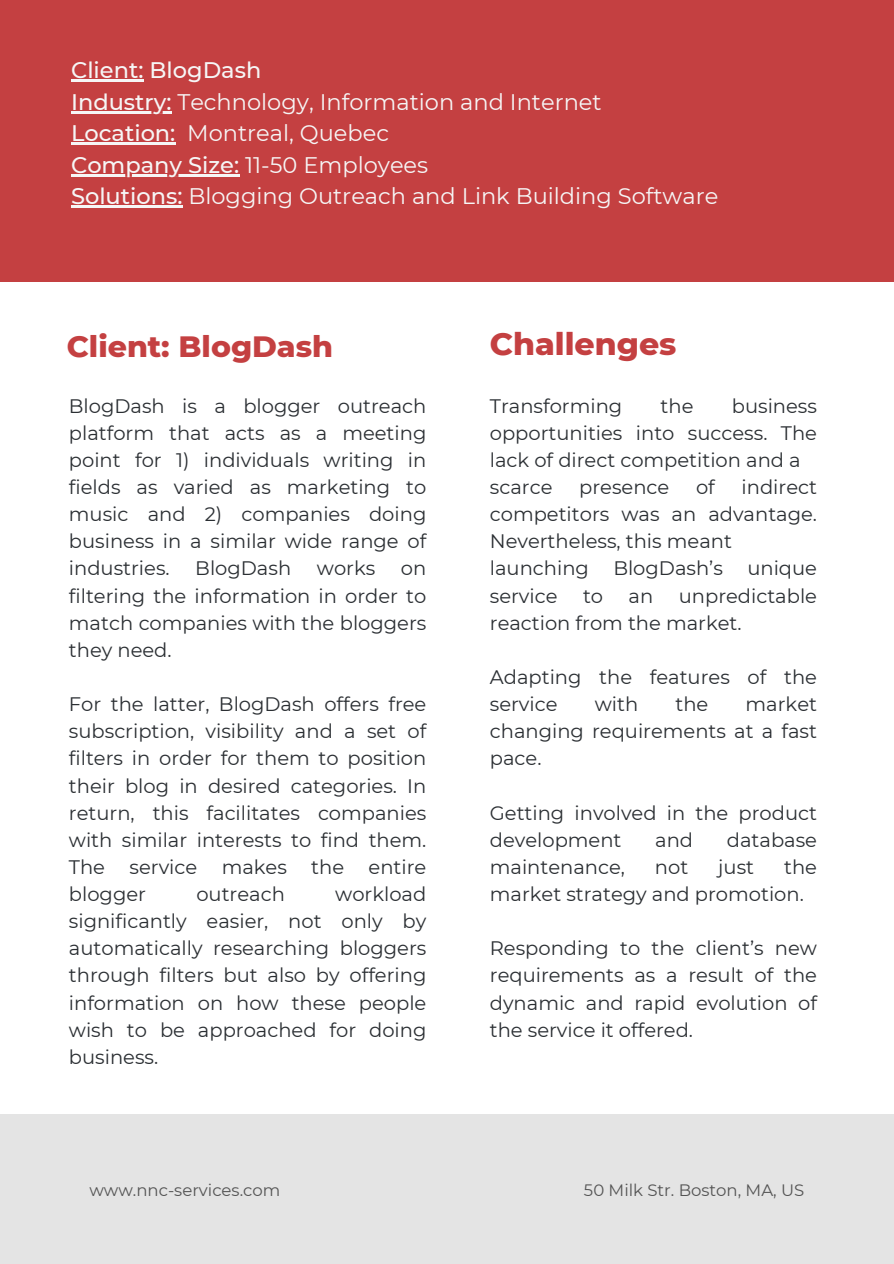
<style>
.page{position:relative;width:894px;height:1264px;background:#fff}
.page>*{position:absolute;margin:0;border:0;box-sizing:border-box;transform-origin:0 0}
.t1{font:800 31.5px "Montserrat";color:#c44041}
.t2{font:800 30px "Montserrat";color:#c44041}
.t3{font:22.5px/31.5px "Montserrat";color:#f6f6f6}
.t4{font:500 22.5px "Montserrat";color:#f6f6f6}
.t5{font:19.5px/27.2px "Montserrat";color:#2b2f33}
.t6{font:16.5px "Montserrat";color:#545454}
.s1{font-weight:500}
</style>
<div class="page">
<div style="left:0;top:0;width:893px;height:282px;background:#c44041"></div>
<div style="left:0;top:1113px;width:893px;height:150px;background:#e4e4e4"></div>
<hr style="left:71px;top:79px;width:72px;height:3px;background:#f6f6f6">
<hr style="left:71px;top:111px;width:100px;height:2px;background:#f6f6f6">
<hr style="left:71px;top:142px;width:104px;height:3px;background:#f6f6f6">
<hr style="left:71px;top:174px;width:168px;height:2px;background:#f6f6f6">
<hr style="left:71px;top:205px;width:111px;height:3px;background:#f6f6f6">
<h3 class="t4" style="left:71px;top:57px;width:192px">Client: BlogDash</h3>
<h3 class="t3" style="left:71px;top:86px;width:532px"><span class="s1">Industry:</span> Technology, Information and Internet<br><span class="s1">Location:</span> Montreal, Quebec</h3>
<h3 class="t3" style="left:71px;top:149px;width:648px"><span class="s1">Company Size:</span> 11-50 Employees<br><span class="s1">Solutions:</span> Blogging Outreach and Link Building Software</h3>
<h3 class="t2" style="left:67px;top:328px;width:268px">Client: BlogDash</h3>
<p class="t5" style="left:69px;top:392px;width:359px;text-align:justify">BlogDash is a blogger outreach platform that acts as a meeting point for 1) individuals writing in fields as varied as marketing to music and 2) companies doing business in a similar wide range of industries.</p>
<p class="t5" style="left:195px;top:555px;width:97px">BlogDash</p>
<p class="t5" style="left:317px;top:555px;width:60px">works</p>
<p class="t5" style="left:69px;top:555px;width:359px;text-align:justify;text-indent:332px">on filtering the information in order to match companies with the bloggers they need.</p>
<p class="t5" style="left:69px;top:690px;width:359px;text-align:justify">For the latter, BlogDash offers free subscription, visibility and a set of filters in order for them to position their blog in desired categories. In return, this facilitates companies with similar interests to find them.<br>The</p>
<p class="t5" style="left:129px;top:853px;width:69px">service</p>
<p class="t5" style="left:221px;top:853px;width:67px">makes</p>
<p class="t5" style="left:311px;top:853px;width:34px">the</p>
<p class="t5" style="left:368px;top:853px;width:59px">entire</p>
<p class="t5" style="left:69px;top:880px;width:78px">blogger</p>
<p class="t5" style="left:196px;top:880px;width:90px">outreach</p>
<p class="t5" style="left:69px;top:880px;width:359px;text-align:justify;text-indent:266px">workload significantly easier, not only by automatically researching bloggers through filters but also by offering information on how these people wish to be approached for doing business.</p>
<h1 class="t1" style="left:489px;top:324px;width:188px">Challenges</h1>
<h2 class="t5" style="left:489px;top:392px;width:134px">Transforming</h2>
<h2 class="t5" style="left:660px;top:392px;width:34px">the</h2>
<h2 class="t5" style="left:489px;top:392px;width:328px;text-indent:242px">business opportunities into success. The lack of direct competition and a scarce</h2>
<h2 class="t5" style="left:579px;top:473px;width:92px">presence</h2>
<h2 class="t5" style="left:695px;top:473px;width:20px">of</h2>
<h2 class="t5" style="left:489px;top:473px;width:328px;text-indent:252px">indirect competitors was an advantage.<br>Nevertheless, this meant launching</h2>
<h2 class="t5" style="left:613px;top:555px;width:111px">BlogDash’s</h2>
<h2 class="t5" style="left:747px;top:555px;width:71px">unique</h2>
<h2 class="t5" style="left:489px;top:582px;width:328px;text-indent:189px">unpredictable reaction from the market.</h2>
<h1 class="t5" style="left:489px;top:663px;width:328px">Adapting the features of the service</h1>
<h2 class="t5" style="left:489px;top:582px;width:69px">service</h2>
<h2 class="t5" style="left:583px;top:582px;width:22px">to</h2>
<h2 class="t5" style="left:628px;top:582px;width:26px">an</h2>
<h1 class="t5" style="left:489px;top:690px;width:328px;text-align:justify;text-indent:256px">market changing requirements at a fast pace.</h1>
<h1 class="t5" style="left:489px;top:799px;width:328px">Getting involved in the product development</h1>
<h1 class="t5" style="left:594px;top:690px;width:45px">with</h1>
<h1 class="t5" style="left:675px;top:690px;width:34px">the</h1>
<h1 class="t5" style="left:655px;top:826px;width:39px">and</h1>
<h1 class="t5" style="left:726px;top:826px;width:92px">database</h1>
<h1 class="t5" style="left:489px;top:853px;width:137px">maintenance,</h1>
<h1 class="t5" style="left:654px;top:853px;width:35px">not</h1>
<h1 class="t5" style="left:718px;top:853px;width:37px">just</h1>
<h1 class="t5" style="left:489px;top:853px;width:328px;text-indent:294px">the market strategy and promotion.</h1>
<h3 class="t5" style="left:489px;top:934px;width:328px;text-align:justify">Responding to the client’s new requirements as a result of the dynamic and rapid evolution of the service it offered.</h3>
<p class="t6" style="left:89px;top:1179px;width:192px">www.nnc-services.com</p>
<h3 class="t6" style="left:584px;top:1179px;width:222px">50 Milk Str. Boston, MA, US</h3>
</div>
